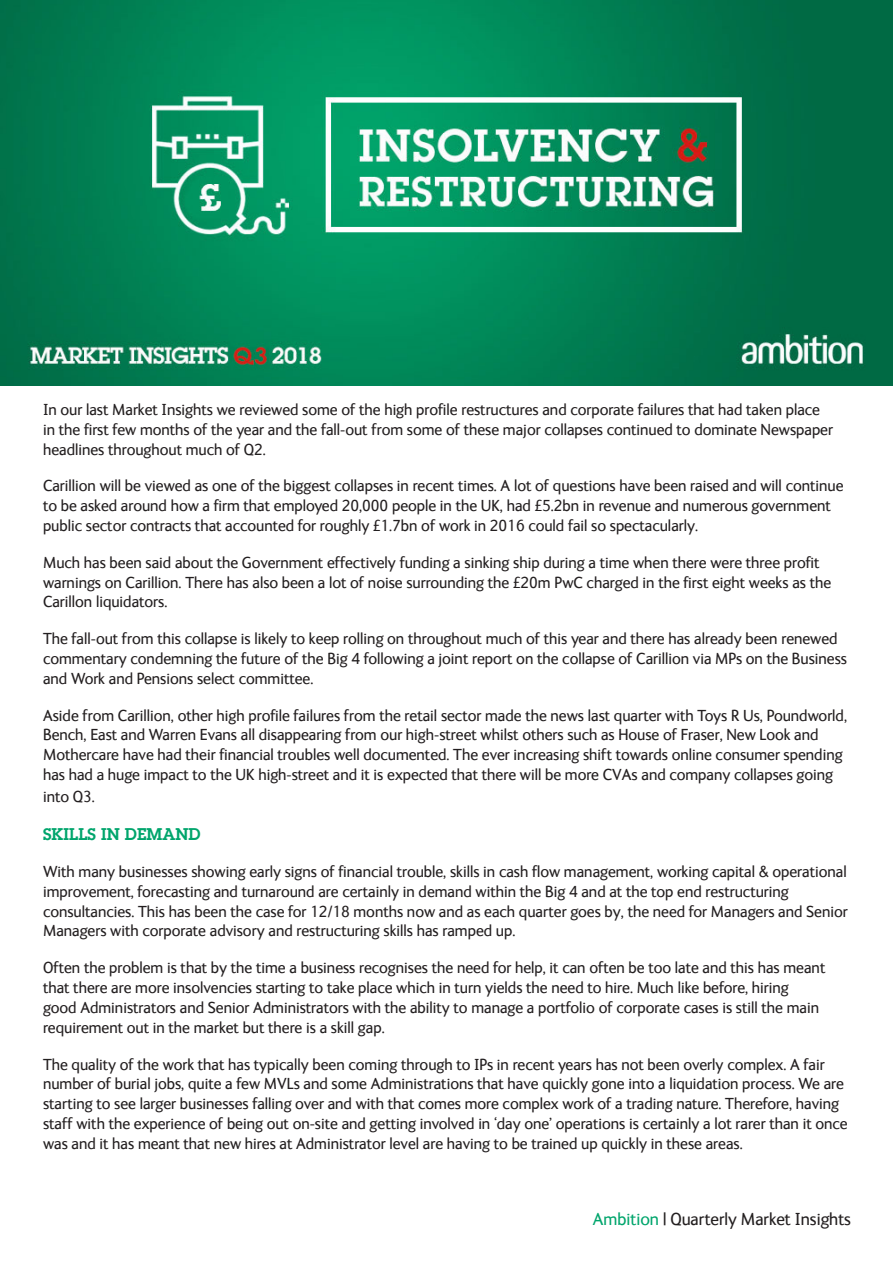
<style>
.page{position:relative;width:893px;height:1263px;background:#fff}
.page>*{position:absolute;margin:0;border:0;box-sizing:border-box;transform-origin:0 0}
.t1{font:18px "FS Ingrid";color:#231f20}
.t2{font:16.5px/19.8px "FS Ingrid";color:#231f20}
.t3{font:600 16.5px "Lubalin Graph";color:#00a56c}
.s1{color:#00a56c}
</style>
<div class="page">
<img style="left:0;top:0;width:893px;height:386px">
<p class="t2" style="left:43px;top:399px;width:791px">In our last Market Insights we reviewed some of the high profile restructures and corporate failures that had taken place in the first few months of the year and the fall-out from some of these major collapses continued to dominate Newspaper headlines throughout much of Q2.</p>
<p class="t2" style="left:43px;top:475px;width:802px">Carillion will be viewed as one of the biggest collapses in recent times. A lot of questions have been raised and will continue to be asked around how a firm that employed 20,000 people in the UK, had £5.2bn in revenue and numerous government public sector contracts that accounted for roughly £1.7bn of work in 2016 could fail so spectacularly.</p>
<p class="t2" style="left:43px;top:552px;width:790px">Much has been said about the Government effectively funding a sinking ship during a time when there were three profit warnings on Carillion. There has also been a lot of noise surrounding the £20m PwC charged in the first eight weeks as the<br>Carillon liquidators.</p>
<p class="t2" style="left:43px;top:628px;width:806px">The fall-out from this collapse is likely to keep rolling on throughout much of this year and there has already been renewed commentary condemning the future of the Big 4 following a joint report on the collapse of Carillion via MPs on the Business and Work and Pensions select committee.</p>
<p class="t2" style="left:43px;top:704px;width:805px">Aside from Carillion, other high profile failures from the retail sector made the news last quarter with Toys R Us, Poundworld, Bench, East and Warren Evans all disappearing from our high-street whilst others such as House of Fraser, New Look and Mothercare have had their financial troubles well documented. The ever increasing shift towards online consumer spending has had a huge impact to the UK high-street and it is expected that there will be more CVAs and company collapses going</p>
<p class="t2" style="left:43px;top:785px;width:53px">into Q3.</p>
<p class="t3" style="left:43px;top:823px;width:159px">SKILLS IN DEMAND</p>
<p class="t2" style="left:43px;top:861px;width:806px">With many businesses showing early signs of financial trouble, skills in cash flow management, working capital &amp; operational improvement, forecasting and turnaround are certainly in demand within the Big 4 and at the top end restructuring consultancies. This has been the case for 12/18 months now and as each quarter goes by, the need for Managers and Senior Managers with corporate advisory and restructuring skills has ramped up.</p>
<p class="t2" style="left:43px;top:957px;width:784px">Often the problem is that by the time a business recognises the need for help, it can often be too late and this has meant that there are more insolvencies starting to take place which in turn yields the need to hire. Much like before, hiring good Administrators and Senior Administrators with the ability to manage a portfolio of corporate cases is still the main requirement out in the market but there is a skill gap.</p>
<p class="t2" style="left:43px;top:1053px;width:806px">The quality of the work that has typically been coming through to IPs in recent years has not been overly complex. A fair number of burial jobs, quite a few MVLs and some Administrations that have quickly gone into a liquidation process. We are starting to see larger businesses falling over and with that comes more complex work of a trading nature. Therefore, having staff with the experience of being out on-site and getting involved in ‘day one’ operations is certainly a lot rarer than it once was and it has meant that new hires at Administrator level are having to be trained up quickly in these areas.</p>
<p class="t1" style="left:593px;top:1207px;width:260px"><span class="s1">Ambition</span> | Quarterly Market Insights</p>
</div>
